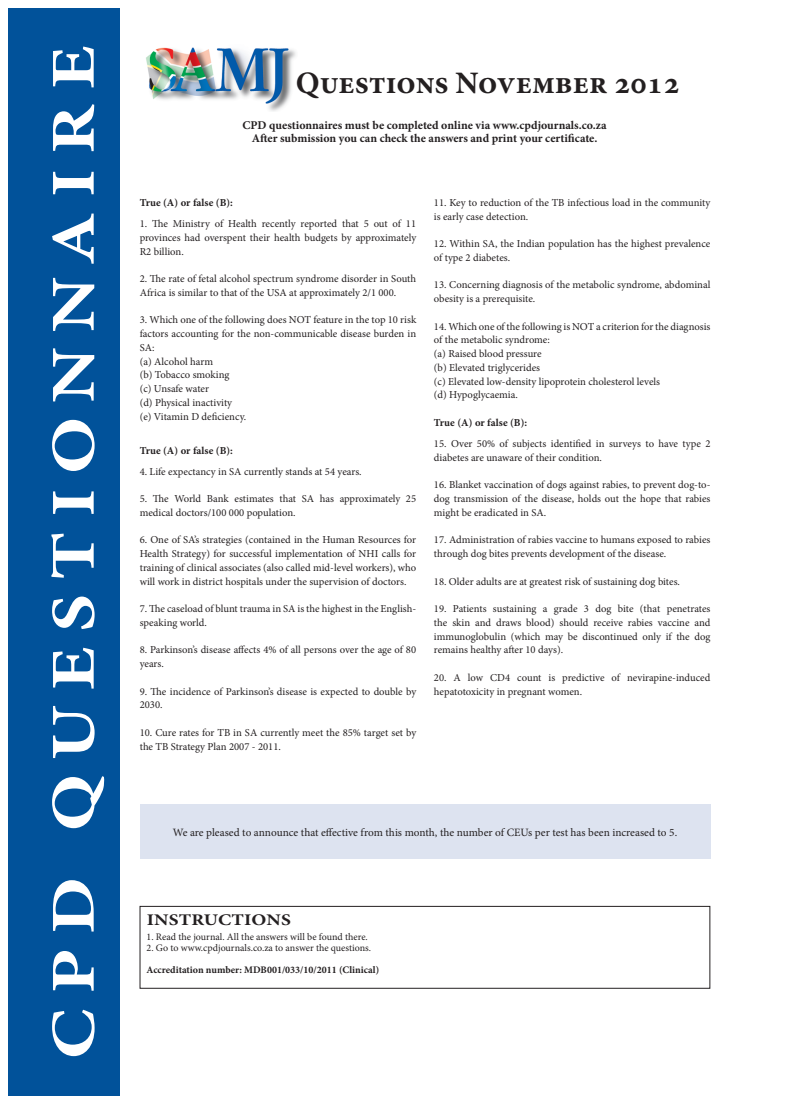
<style>
.page{position:relative;width:797px;height:1105px;background:#fff}
.page>*{position:absolute;margin:0;border:0;box-sizing:border-box;transform-origin:0 0}
.t1{font:700 62.5px "Minion Pro";letter-spacing:.2em;color:#fff;scale:1.2 1}
.t2{font:700 31.25px "Minion Pro";color:#231f20}
.t3{font:700 16.25px "Minion Pro";letter-spacing:.01em;color:#231f20;scale:1.2 1}
.t4{font:700 11.88px/13.8px "Minion Pro";color:#231f20;text-align:center}
.t5{font:11.25px "Minion Pro";color:#231f20}
.t6{font:10.62px/13.8px "Minion Pro";color:#231f20}
.t7{font:700 10.62px "Minion Pro";color:#231f20}
.t8{font:10px "Minion Pro";color:#231f20}
.t9{font:700 10px "Minion Pro";color:#231f20}
</style>
<div class="page">
<img style="left:146px;top:47px;width:150px;height:64px">
<div style="left:9px;top:9px;width:111px;height:1087px;background:#01529a"></div>
<div style="left:140px;top:805px;width:570px;height:54px;background:#dde3f0"></div>
<div style="left:140px;top:906px;width:570px;height:82px;border:1px solid #231f20"></div>
<h1 class="t1" style="left:30px;top:1059px;width:846px;rotate:-90deg">CPD questionnaire</h1>
<h2 class="t2" style="left:296px;top:61px;width:385px">Questions November 2012</h2>
<p class="t4" style="left:242px;top:118px;width:365px">CPD questionnaires must be completed online via www.cpdjournals.co.za<br>After submission you can check the answers and print your certificate.</p>
<p class="t7" style="left:140px;top:195px;width:95px">True (A) or false (B):</p>
<p class="t6" style="left:140px;top:217px;width:278px;text-align:justify">1. The Ministry of Health recently reported that 5 out of 11 provinces had overspent their health budgets by approximately R2 billion.</p>
<p class="t6" style="left:140px;top:272px;width:278px">2. The rate of fetal alcohol spectrum syndrome disorder in South<br>Africa is similar to that of the USA at approximately 2/1 000.</p>
<p class="t6" style="left:140px;top:313px;width:278px">3. Which one of the following does NOT feature in the top 10 risk factors accounting for the non-communicable disease burden in<br>SA:<br>(a) Alcohol harm<br>(b) Tobacco smoking<br>(c) Unsafe water<br>(d) Physical inactivity<br>(e) Vitamin D deficiency.</p>
<p class="t7" style="left:140px;top:443px;width:95px">True (A) or false (B):</p>
<p class="t6" style="left:140px;top:464px;width:223px">4. Life expectancy in SA currently stands at 54 years.</p>
<p class="t6" style="left:140px;top:492px;width:278px">5. The World Bank estimates that SA has approximately 25 medical doctors/100 000 population.</p>
<p class="t6" style="left:140px;top:533px;width:278px;text-align:justify">6. One of SA’s strategies (contained in the Human Resources for Health Strategy) for successful implementation of NHI calls for training of clinical associates (also called mid-level workers), who will work in district hospitals under the supervision of doctors.</p>
<p class="t6" style="left:140px;top:602px;width:278px">7. The caseload of blunt trauma in SA is the highest in the English&shy;speaking world.</p>
<p class="t6" style="left:140px;top:643px;width:278px">8. Parkinson’s disease affects 4% of all persons over the age of 80 years.</p>
<p class="t6" style="left:140px;top:684px;width:278px">9. The incidence of Parkinson’s disease is expected to double by<br>2030.</p>
<p class="t6" style="left:140px;top:726px;width:278px">10. Cure rates for TB in SA currently meet the 85% target set by the TB Strategy Plan 2007 - 2011.</p>
<p class="t6" style="left:434px;top:196px;width:278px">11. Key to reduction of the TB infectious load in the community is early case detection.</p>
<p class="t6" style="left:434px;top:237px;width:278px">12. Within SA, the Indian population has the highest prevalence of type 2 diabetes.</p>
<p class="t6" style="left:434px;top:278px;width:278px">13. Concerning diagnosis of the metabolic syndrome, abdominal obesity is a prerequisite.</p>
<p class="t6" style="left:434px;top:319px;width:278px">14. Which one of the following is NOT a criterion for the diagnosis of the metabolic syndrome:<br>(a) Raised blood pressure<br>(b) Elevated triglycerides<br>(c) Elevated low-density lipoprotein cholesterol levels<br>(d) Hypoglycaemia.</p>
<p class="t7" style="left:434px;top:415px;width:95px">True (A) or false (B):</p>
<p class="t6" style="left:434px;top:437px;width:278px">15. Over 50% of subjects identified in surveys to have type 2 diabetes are unaware of their condition.</p>
<p class="t6" style="left:434px;top:478px;width:278px;text-align:justify">16. Blanket vaccination of dogs against rabies, to prevent dog-to&shy;dog transmission of the disease, holds out the hope that rabies might be eradicated in SA.</p>
<p class="t6" style="left:434px;top:533px;width:278px">17. Administration of rabies vaccine to humans exposed to rabies through dog bites prevents development of the disease.</p>
<p class="t6" style="left:434px;top:574px;width:247px">18. Older adults are at greatest risk of sustaining dog bites.</p>
<p class="t6" style="left:434px;top:602px;width:278px;text-align:justify">19. Patients sustaining a grade 3 dog bite (that penetrates the skin and draws blood) should receive rabies vaccine and immunoglobulin (which may be discontinued only if the dog remains healthy after 10 days).</p>
<p class="t6" style="left:434px;top:671px;width:278px">20. A low CD4 count is predictive of nevirapine-induced hepatotoxicity in pregnant women.</p>
<p class="t5" style="left:173px;top:825px;width:506px">We are pleased to announce that effective from this month, the number of CEUs per test has been increased to 5.</p>
<h3 class="t3" style="left:147px;top:908px;width:122px">Instructions</h3>
<p class="t8" style="left:147px;top:930px;width:223px">1. Read the journal. All the answers will be found there.</p>
<p class="t8" style="left:147px;top:941px;width:226px">2. Go to www.cpdjournals.co.za to answer the questions.</p>
<p class="t9" style="left:147px;top:963px;width:234px">Accreditation number: MDB001/033/10/2011 (Clinical)</p>
</div>
